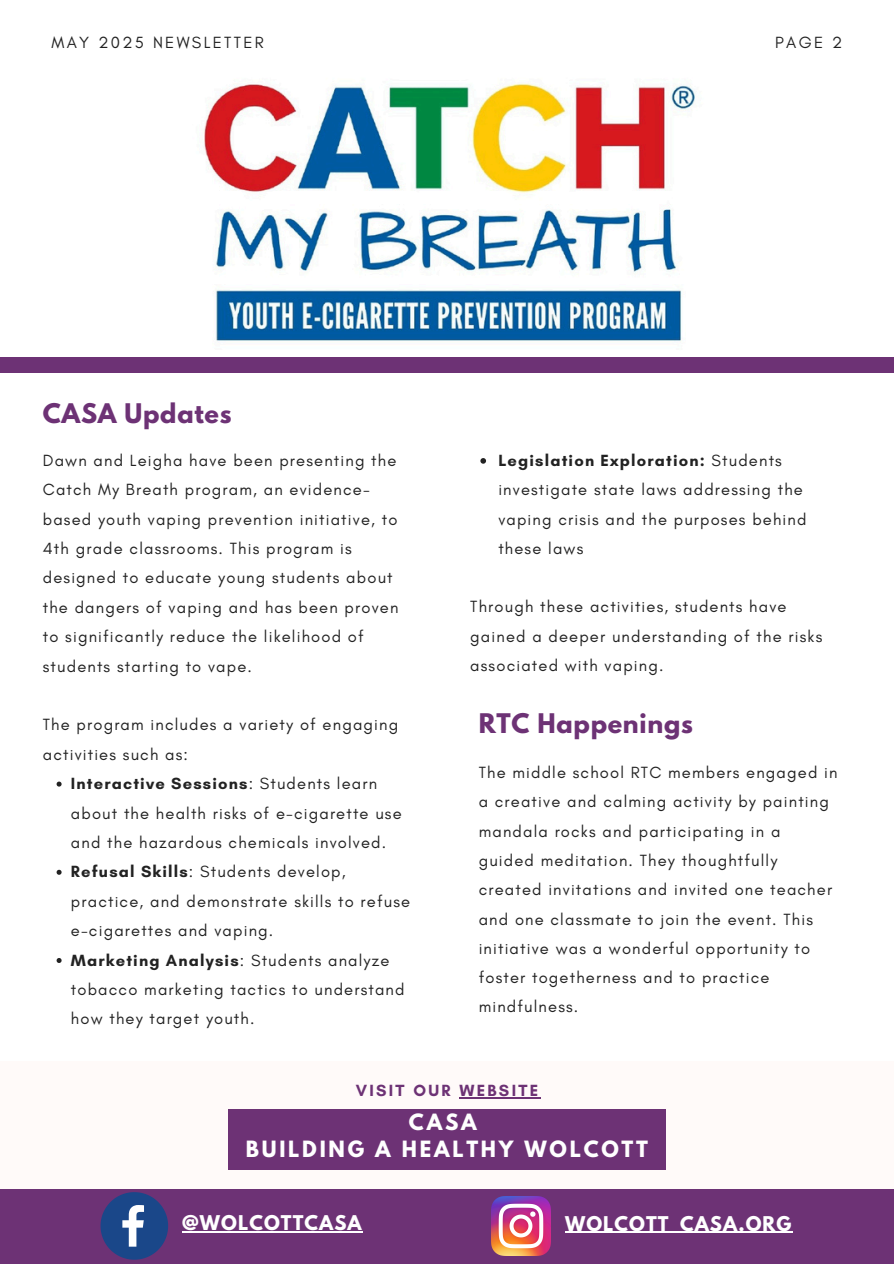
<style>
.page{position:relative;width:894px;height:1264px;background:#fff}
.page>*{position:absolute;margin:0;border:0;box-sizing:border-box;transform-origin:0 0}
.t1{font:700 24px "League Spartan";letter-spacing:.03em;color:#6d3275}
.t2{font:700 19.8px/27px "League Spartan";letter-spacing:.14em;color:#fff;text-align:center}
.t3{font:700 18px "League Spartan";letter-spacing:.06em;color:#fff}
.t4{font:16.5px/29.4px "Glacial Indifference";letter-spacing:.07em;color:#222}
.t5{font:16.5px "Glacial Indifference";letter-spacing:.07em;color:#fff}
.t6{font:16.5px "Glacial Indifference";letter-spacing:.14em;color:#222}
.t7{font:700 16.5px "Glacial Indifference";letter-spacing:.14em;color:#6d3275}
.s1{font-weight:700}
</style>
<div class="page">
<div style="left:0;top:1060px;width:893px;height:203px;background:#fffaf9"></div>
<div style="left:228px;top:1109px;width:437px;height:60px;background:#6d3275"></div>
<div style="left:0;top:1188px;width:893px;height:75px;background:#6d3275"></div>
<img style="left:491px;top:1196px;width:59px;height:59px">
<svg style="left:100px;top:1192px;width:68px;height:67px"></svg>
<hr style="left:182px;top:1230px;width:181px;height:2px;background:#fff">
<hr style="left:565px;top:1231px;width:227px;height:1px;background:#fff">
<img style="left:204px;top:83px;width:492px;height:258px">
<div style="left:0;top:357px;width:893px;height:16px;background:#6d3275"></div>
<hr style="left:459px;top:1096px;width:81px;height:2px;background:#6d3275">
<svg style="left:57px;top:781px;width:5px;height:5px"></svg>
<svg style="left:57px;top:869px;width:5px;height:5px"></svg>
<svg style="left:57px;top:958px;width:5px;height:5px"></svg>
<svg style="left:480px;top:458px;width:6px;height:5px"></svg>
<p class="t6" style="left:52px;top:32px;width:214px">MAY 2025 NEWSLETTER</p>
<p class="t4" style="left:774px;top:27px;width:69px">PAGE 2</p>
<p class="t1" style="left:43px;top:401px;width:190px">CASA Updates</p>
<p class="t4" style="left:43px;top:445px;width:357px">Dawn and Leigha have been presenting the Catch My Breath program, an evidence&shy;based youth vaping prevention initiative, to 4th grade classrooms. This program is designed to educate young students about the dangers of vaping and has been proven to significantly reduce the likelihood of students starting to vape.</p>
<p class="t4" style="left:43px;top:709px;width:357px">The program includes a variety of engaging activities such as:</p>
<p class="t4" style="left:71px;top:768px;width:332px"><span class="s1">Interactive Sessions</span>: Students learn about the health risks of e-cigarette use and the hazardous chemicals involved.</p>
<h1 class="t4" style="left:71px;top:856px;width:341px"><span class="s1">Refusal Skills</span>: Students develop, practice, and demonstrate skills to refuse e-cigarettes and vaping.</h1>
<p class="t4" style="left:71px;top:945px;width:335px"><span class="s1">Marketing Analysis</span>: Students analyze tobacco marketing tactics to understand how they target youth.</p>
<p class="t4" style="left:498px;top:445px;width:309px"><span class="s1">Legislation Exploration:</span> Students investigate state laws addressing the vaping crisis and the purposes behind these laws</p>
<p class="t4" style="left:470px;top:592px;width:353px">Through these activities, students have gained a deeper understanding of the risks associated with vaping.</p>
<h3 class="t1" style="left:478px;top:711px;width:215px">RTC Happenings</h3>
<h2 class="t4" style="left:478px;top:757px;width:360px">The middle school RTC members engaged in a creative and calming activity by painting mandala rocks and participating in a guided meditation. They thoughtfully created invitations and invited one teacher and one classmate to join the event. This initiative was a wonderful opportunity to foster togetherness and to practice mindfulness.</h2>
<p class="t7" style="left:355px;top:1080px;width:184px">VISIT OUR WEBSITE</p>
<p class="t2" style="left:246px;top:1111px;width:403px">CASA<br>BUILDING A HEALTHY WOLCOTT</p>
<p class="t3" style="left:182px;top:1213px;width:181px">@WOLCOTTCASA</p>
<h4 class="t5" style="left:514px;top:1210px;width:214px">- Cite who said this quote</h4>
<p class="t3" style="left:565px;top:1214px;width:228px">WOLCOTT_CASA.ORG</p>
</div>
